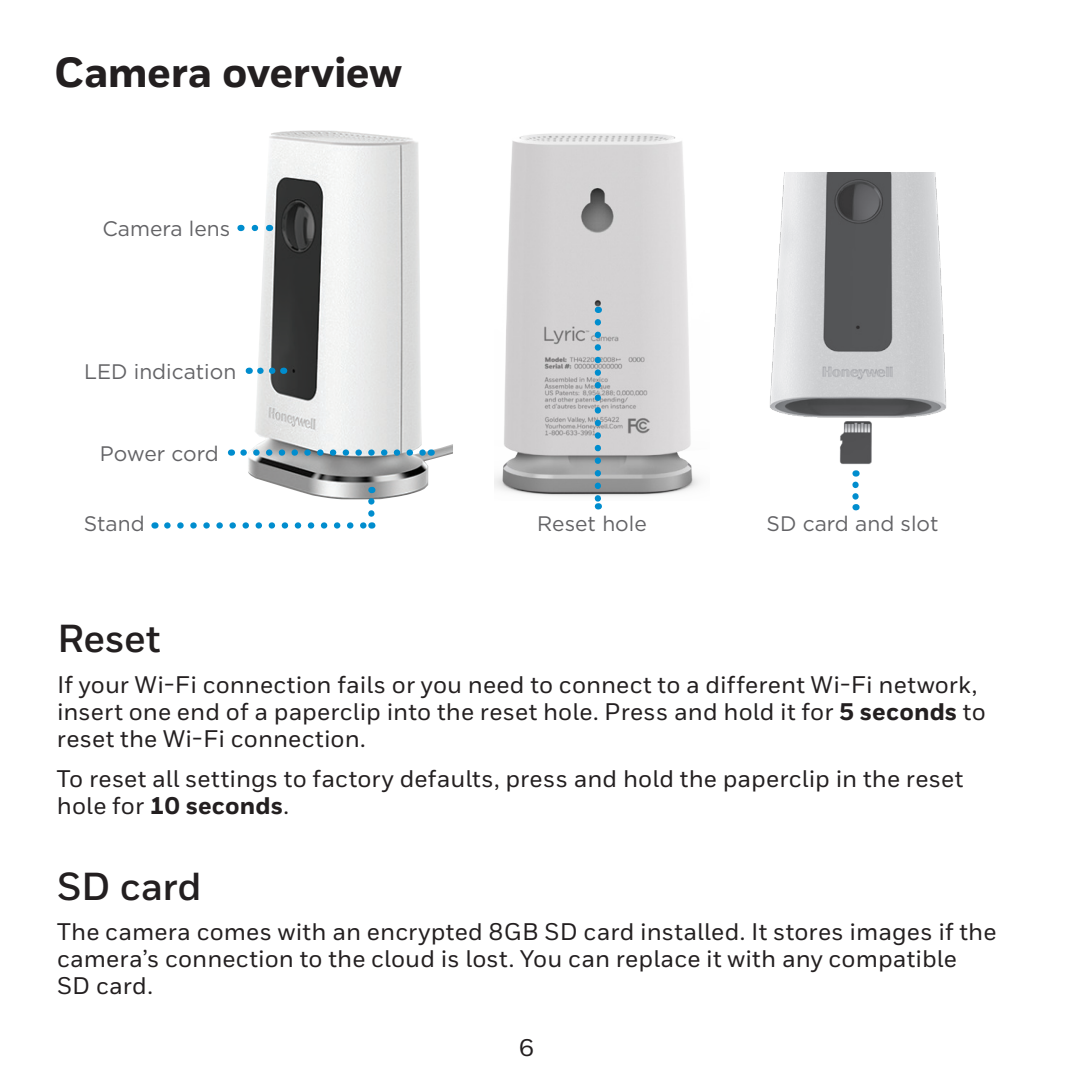
<style>
.page{position:relative;width:1080px;height:1080px;background:#fff}
.page>*{position:absolute;margin:0;border:0;box-sizing:border-box;transform-origin:0 0}
.t1{font:800 42px "Honeywell Sans";letter-spacing:-.015em;color:#231f20}
.t2{font:700 39px "Honeywell Sans";letter-spacing:-.01em;color:#231f20}
.t3{font:500 24px/27px "Honeywell Sans";letter-spacing:.005em;color:#231f20}
.t4{font:21px "Gotham";color:#636366}
.s1{font-weight:800}
</style>
<div class="page">
<img style="left:248px;top:130px;width:205px;height:369px">
<svg style="left:255px;top:225px;width:7px;height:6px"></svg>
<svg style="left:260px;top:368px;width:17px;height:6px"></svg>
<svg style="left:167px;top:522px;width:198px;height:7px"></svg>
<svg style="left:368px;top:487px;width:7px;height:27px"></svg>
<svg style="left:243px;top:449px;width:181px;height:7px"></svg>
<img style="left:769px;top:173px;width:177px;height:304px">
<svg style="left:852px;top:485px;width:7px;height:25px"></svg>
<img style="left:494px;top:133px;width:206px;height:367px">
<svg style="left:595px;top:322px;width:6px;height:187px"></svg>
<h1 class="t1" style="left:54px;top:46px;width:350px">Camera overview</h1>
<p class="t4" style="left:102px;top:215px;width:129px">Camera lens</p>
<p class="t4" style="left:84px;top:358px;width:154px">LED indication</p>
<p class="t4" style="left:100px;top:440px;width:121px">Power cord</p>
<p class="t4" style="left:84px;top:510px;width:62px">Stand</p>
<p class="t4" style="left:537px;top:510px;width:111px">Reset hole</p>
<p class="t4" style="left:767px;top:510px;width:173px">SD card and slot</p>
<h2 class="t2" style="left:57px;top:615px;width:105px">Reset</h2>
<p class="t3" style="left:57px;top:671px;width:930px">If your Wi-Fi connection fails or you need to connect to a different Wi-Fi network, insert one end of a paperclip into the reset hole. Press and hold it for <span class="s1">5 seconds</span> to reset the Wi-Fi connection.</p>
<p class="t3" style="left:57px;top:766px;width:908px">To reset all settings to factory defaults, press and hold the paperclip in the reset hole for <span class="s1">10 seconds</span>.</p>
<h2 class="t2" style="left:57px;top:863px;width:146px">SD card</h2>
<p class="t3" style="left:57px;top:919px;width:941px">The camera comes with an encrypted 8GB SD card installed. It stores images if the camera’s connection to the cloud is lost. You can replace it with any compatible<br>SD card.</p>
<p class="t3" style="left:519px;top:1035px;width:16px">6</p>
</div>
